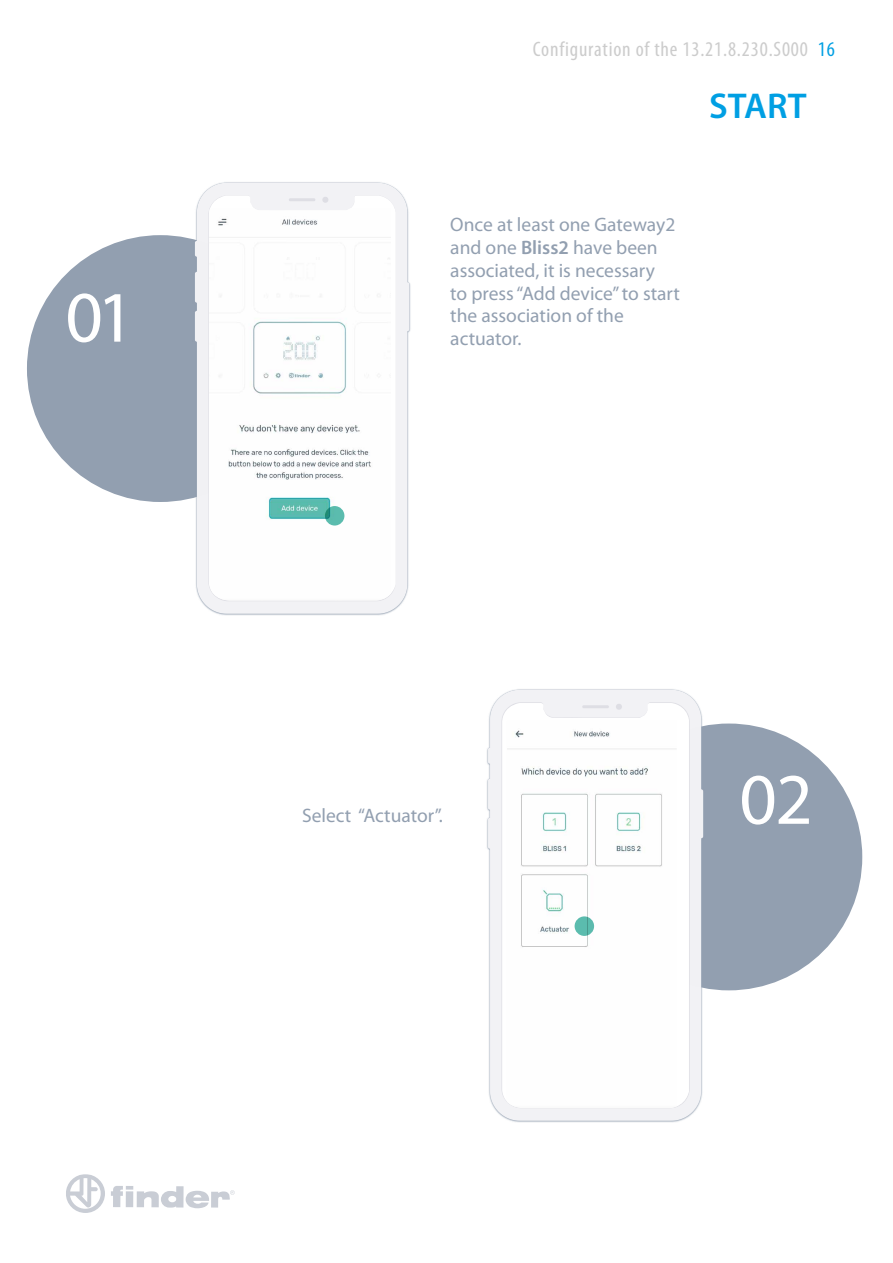
<style>
.page{position:relative;width:893px;height:1263px;background:#fff}
.page>*{position:absolute;margin:0;border:0;box-sizing:border-box;transform-origin:0 0}
.t1{font:72.9px "Myriad Pro";color:#fff}
.t2{font:600 36px "Myriad Pro";color:#009fe3}
.t3{font:condensed 21px "Myriad Pro";letter-spacing:.04em;color:#ccc}
.t4{font:19.5px/22.8px "Myriad Pro";color:#929fb0}
.s1{color:#009fe3}
.s2{font-weight:600}
</style>
<div class="page">
<svg style="left:66px;top:1174px;width:39px;height:39px"></svg>
<svg style="left:111px;top:1186px;width:124px;height:22px"></svg>
<div style="left:27px;top:235px;width:267px;height:267px;background:#929fb0;border-radius:50%"></div>
<div style="left:595px;top:723px;width:267px;height:267px;background:#929fb0;border-radius:50%"></div>
<img style="left:184px;top:182px;width:227px;height:434px">
<img style="left:487px;top:689px;width:240px;height:434px">
<svg style="left:208px;top:195px;width:188px;height:406px"></svg>
<img style="left:209px;top:208px;width:182px;height:393px">
<svg style="left:502px;top:703px;width:187px;height:406px"></svg>
<img style="left:507px;top:721px;width:170px;height:387px">
<svg style="left:325px;top:506px;width:19px;height:19px"></svg>
<div style="left:575px;top:916px;width:19px;height:20px;background:#5cbdaf;border-radius:50%"></div>
<h1 class="t1" style="left:65px;top:272px;width:71px">01</h1>
<p class="t3" style="left:533px;top:36px;width:303px">Configuration of the 13.21.8.230.S000 <span class="s1">16</span></p>
<h2 class="t2" style="left:709px;top:83px;width:99px">START</h2>
<p class="t4" style="left:450px;top:213px;width:231px">Once at least one Gateway2 and one <span class="s2">Bliss2</span> have been associated, it is necessary<br>to press “Add device” to start the association of the actuator.</p>
<p class="t4" style="left:302px;top:804px;width:142px">Select “Actuator”.</p>
<h1 class="t1" style="left:739px;top:754px;width:75px">02</h1>
</div>
